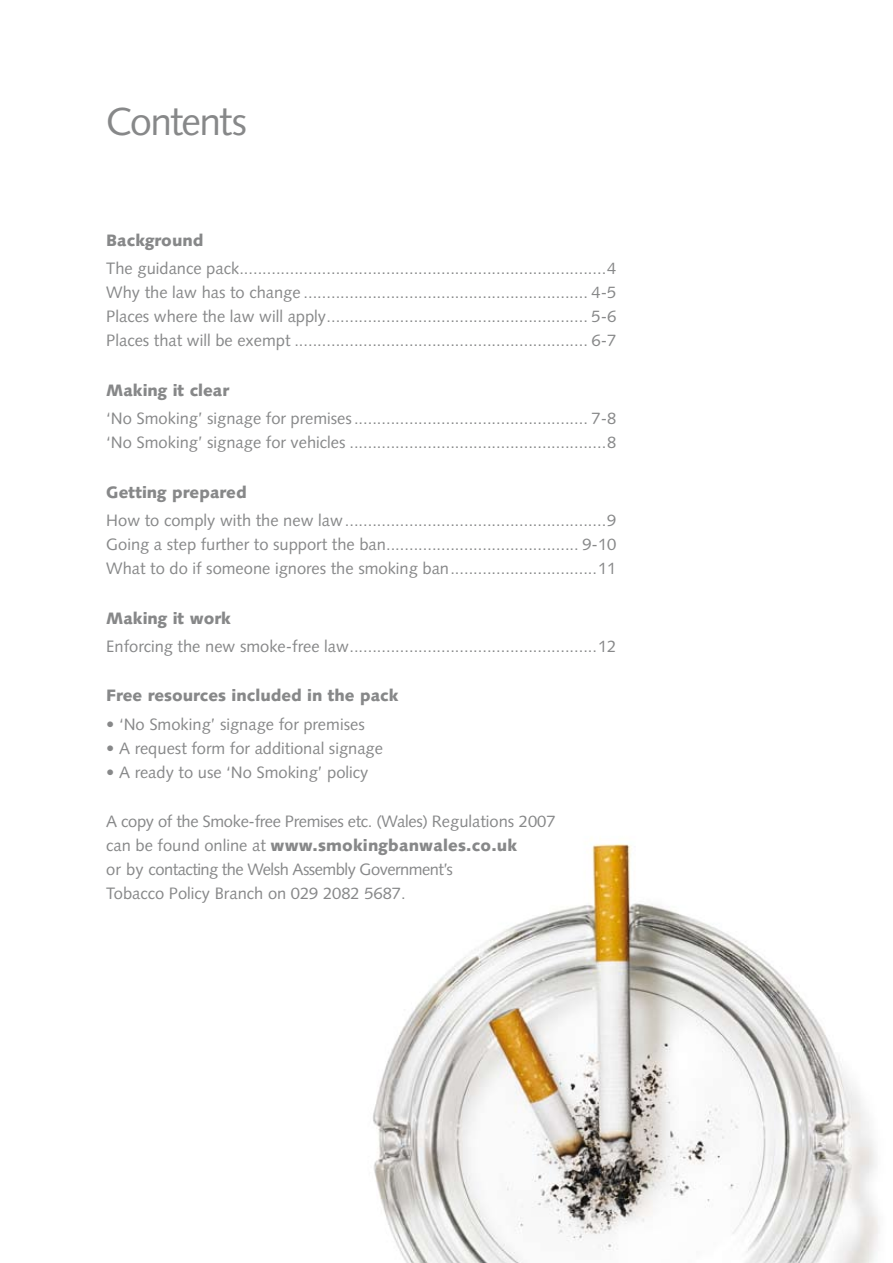
<style>
.page{position:relative;width:893px;height:1263px;background:#fff}
.page>*{position:absolute;margin:0;border:0;box-sizing:border-box;transform-origin:0 0}
.t1{font:39px "Syntax";letter-spacing:-.04em;color:#878889}
.t2{font:16.5px/24px "Syntax";color:#878889;text-align:justify}
.t3{font:16.5px/24px "Syntax";letter-spacing:-.02em;color:#878889}
.t4{font:900 16.5px "Syntax";color:#878889}
.s1{font-weight:900}
</style>
<div class="page">
<img style="left:373px;top:843px;width:506px;height:420px">
<h1 class="t1" style="left:106px;top:99px;width:142px">Contents</h1>
<p class="t4" style="left:106px;top:231px;width:99px">Background</p>
<p class="t2" style="left:106px;top:257px;width:512px">The guidance pack................................................................................4<br>Why the law has to change .............................................................. 4-5<br>Places where the law will apply......................................................... 5-6<br>Places that will be exempt ................................................................ 6-7</p>
<p class="t4" style="left:106px;top:380px;width:124px">Making it clear</p>
<p class="t2" style="left:106px;top:407px;width:512px">‘No Smoking’ signage for premises................................................... 7-8 ‘No Smoking’ signage for vehicles ........................................................8</p>
<p class="t4" style="left:106px;top:482px;width:142px">Getting prepared</p>
<p class="t2" style="left:106px;top:508px;width:512px">How to comply with the new law.........................................................9<br>Going a step further to support the ban.......................................... 9-10<br>What to do if someone ignores the smoking ban................................11</p>
<p class="t4" style="left:106px;top:608px;width:126px">Making it work</p>
<p class="t2" style="left:106px;top:634px;width:512px">Enforcing the new smoke-free law......................................................12</p>
<p class="t4" style="left:106px;top:686px;width:294px">Free resources included in the pack</p>
<p class="t2" style="left:106px;top:712px;width:260px">• ‘No Smoking’ signage for premises</p>
<p class="t2" style="left:106px;top:736px;width:278px">• A request form for additional signage</p>
<p class="t2" style="left:106px;top:760px;width:264px">• A ready to use ‘No Smoking’ policy</p>
<p class="t3" style="left:106px;top:809px;width:451px">A copy of the Smoke-free Premises etc. (Wales) Regulations 2007 can be found online at <span class="s1">www.smokingbanwales.co.uk<br></span>or by contacting the Welsh Assembly Government’s<br>Tobacco Policy Branch on 029 2082 5687.</p>
</div>
